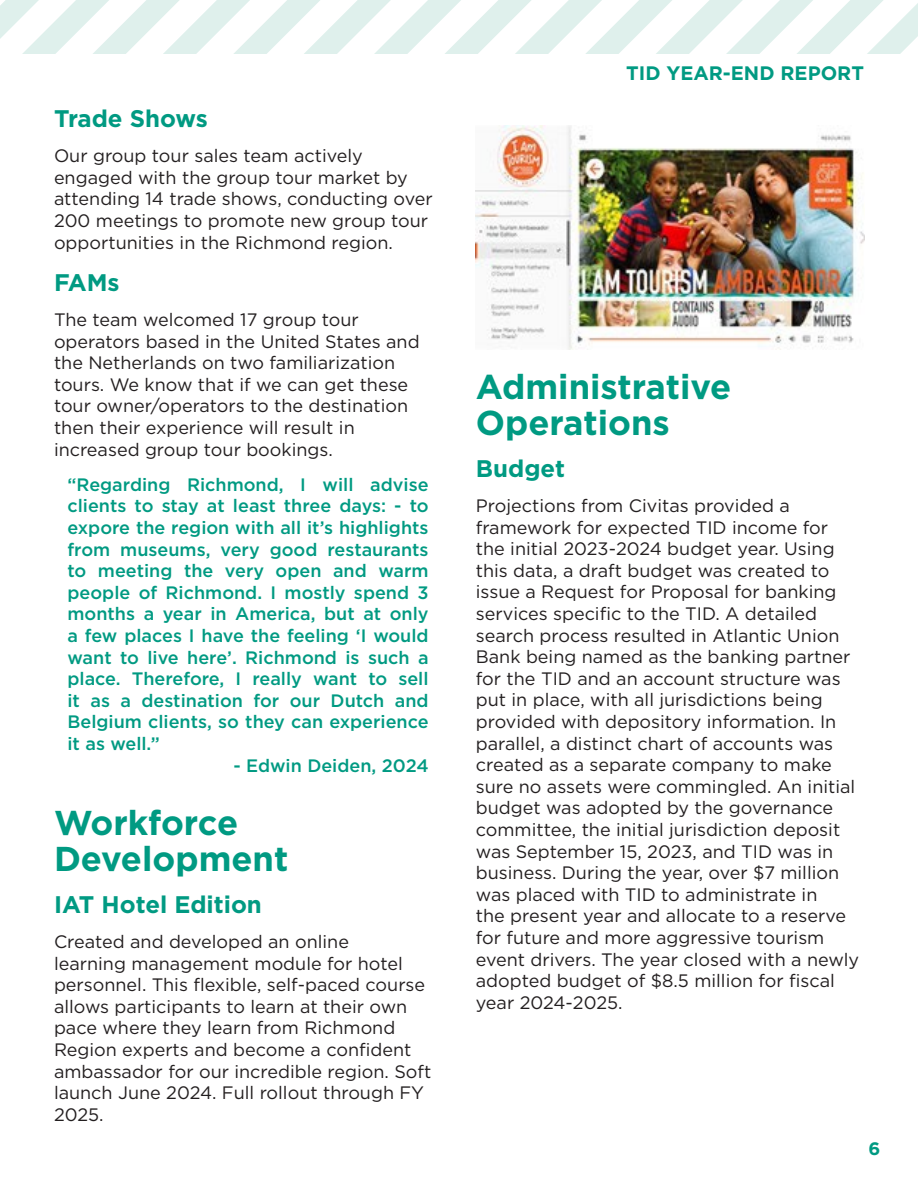
<style>
.page{position:relative;width:918px;height:1188px;background:#fff}
.page>*{position:absolute;margin:0;border:0;box-sizing:border-box;transform-origin:0 0}
.Section_Title{font:700 34.5px/36px "Gotham";color:#009a82}
.Subheading{font:700 24px "Gotham";color:#009a82}
.t1{font:700 19.5px "Gotham";color:#009a82}
.t2{font:18px/21.6px "Gotham";color:#231f20}
.Qhote{font:500 18px/21.6px "Gotham";color:#009a82;text-align:justify}
.t3{font:700 18px "Gotham";color:#009a82}
</style>
<div class="page">
<svg style="left:0;top:0;width:918px;height:54px"></svg>
<img style="left:476px;top:126px;width:389px;height:223px">
<p class="Subheading" style="left:54px;top:103px;width:155px">Trade Shows</p>
<p class="t2" style="left:54px;top:145px;width:380px">Our group tour sales team actively engaged with the group tour market by attending 14 trade shows, conducting over 200 meetings to promote new group tour opportunities in the Richmond region.</p>
<p class="Subheading" style="left:54px;top:267px;width:67px">FAMs</p>
<p class="t2" style="left:54px;top:309px;width:367px">The team welcomed 17 group tour operators based in the United States and the Netherlands on two familiarization tours. We know that if we can get these tour owner/operators to the destination then their experience will result in increased group tour bookings.</p>
<p class="Qhote" style="left:68px;top:473px;width:363px">“Regarding Richmond, I will advise clients to stay at least three days: - to expore the region with all it’s highlights from museums, very good restaurants to meeting the very open and warm people of Richmond. I mostly spend 3 months a year in America, but at only a few places I have the feeling ‘I would want to live here’. Richmond is such a place. Therefore, I really want to sell it as a destination for our Dutch and Belgium clients, so they can experience it as well.”</p>
<p class="Qhote" style="left:233px;top:754px;width:197px">- Edwin Deiden, 2024</p>
<p class="Section_Title" style="left:54px;top:804px;width:236px">Workforce<br>Development</p>
<p class="Subheading" style="left:54px;top:888px;width:209px">IAT Hotel Edition</p>
<p class="t2" style="left:54px;top:930px;width:379px">Created and developed an online<br>learning management module for hotel personnel. This flexible, self-paced course allows participants to learn at their own pace where they learn from Richmond Region experts and become a confident ambassador for our incredible region. Soft launch June 2024. Full rollout through FY 2025.</p>
<p class="t1" style="left:626px;top:60px;width:239px">TID YEAR-END REPORT</p>
<p class="Section_Title" style="left:476px;top:368px;width:257px">Administrative<br>Operations</p>
<p class="Subheading" style="left:476px;top:453px;width:91px">Budget</p>
<p class="t2" style="left:476px;top:494px;width:385px">Projections from Civitas provided a framework for expected TID income for the initial 2023-2024 budget year. Using this data, a draft budget was created to issue a Request for Proposal for banking services specific to the TID. A detailed search process resulted in Atlantic Union Bank being named as the banking partner for the TID and an account structure was put in place, with all jurisdictions being provided with depository information. In parallel, a distinct chart of accounts was created as a separate company to make sure no assets were commingled. An initial budget was adopted by the governance committee, the initial jurisdiction deposit was September 15, 2023, and TID was in business. During the year, over $7 million was placed with TID to administrate in<br>the present year and allocate to a reserve for future and more aggressive tourism event drivers. The year closed with a newly adopted budget of $8.5 million for fiscal year 2024-2025.</p>
<p class="t3" style="left:869px;top:1137px;width:13px">6</p>
</div>
